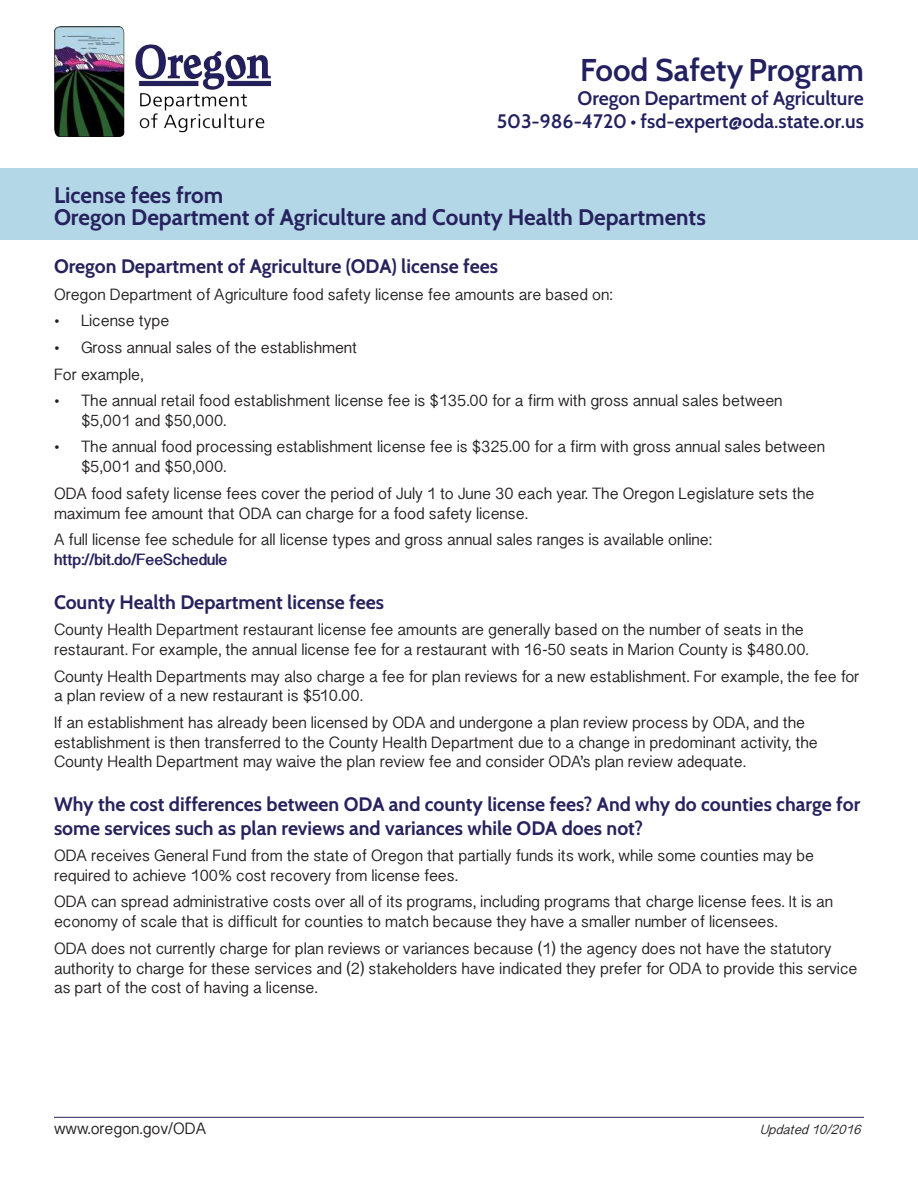
<style>
.page{position:relative;width:918px;height:1188px;background:#fff}
.page>*{position:absolute;margin:0;border:0;box-sizing:border-box;transform-origin:0 0}
.t1{font:600 31.5px "Cabin";color:#22205f}
.t2{font:700 22.5px/22.5px "Cabin";color:#26225d}
.t3{font:700 19.5px/23.4px "Cabin";color:#26225d}
.t4{font:600 19.5px/23.4px "Cabin";color:#22205f;text-align:right}
.t5{font:16.5px/19.8px "Gurmukhi Sangam MN";color:#231f20}
.t6{font:700 16.5px "Gurmukhi Sangam MN";color:#26225d}
.t7{font:italic 13.5px "Gurmukhi Sangam MN";color:#231f20}
</style>
<div class="page">
<div style="left:1px;top:169px;width:917px;height:71px;background:#b4d7e8"></div>
<img style="left:54px;top:27px;width:216px;height:110px">
<hr style="left:54px;top:1117px;width:810px;height:1px;background:#26225d">
<h1 class="t1" style="left:580px;top:51px;width:285px">Food Safety Program</h1>
<p class="t4" style="left:497px;top:86px;width:369px">Oregon Department of Agriculture<br>503-986-4720 • fsd-expert@oda.state.or.us</p>
<h2 class="t2" style="left:54px;top:184px;width:653px">License fees from<br>Oregon Department of Agriculture and County Health Departments</h2>
<p class="t3" style="left:54px;top:255px;width:446px">Oregon Department of Agriculture (ODA) license fees</p>
<p class="t5" style="left:54px;top:284px;width:560px">Oregon Department of Agriculture food safety license fee amounts are based on:</p>
<p class="t5" style="left:54px;top:311px;width:117px">• License type</p>
<p class="t5" style="left:54px;top:334px;width:305px;line-height:26.5px">• Gross annual sales of the establishment<br>For example,</p>
<p class="t5" style="left:81px;top:391px;width:703px;text-indent:-27px">• The annual retail food establishment license fee is $135.00 for a firm with gross annual sales between $5,001 and $50,000.</p>
<p class="t5" style="left:81px;top:437px;width:745px;text-indent:-27px">• The annual food processing establishment license fee is $325.00 for a firm with gross annual sales between $5,001 and $50,000.</p>
<p class="t5" style="left:54px;top:483px;width:762px">ODA food safety license fees cover the period of July 1 to June 30 each year. The Oregon Legislature sets the maximum fee amount that ODA can charge for a food safety license.</p>
<p class="t5" style="left:54px;top:530px;width:659px">A full license fee schedule for all license types and gross annual sales ranges is available online:</p>
<p class="t6" style="left:54px;top:552px;width:175px">http://bit.do/FeeSchedule</p>
<p class="t3" style="left:54px;top:590px;width:332px">County Health Department license fees</p>
<p class="t5" style="left:54px;top:620px;width:756px">County Health Department restaurant license fee amounts are generally based on the number of seats in the restaurant. For example, the annual license fee for a restaurant with 16-50 seats in Marion County is $480.00.</p>
<p class="t5" style="left:54px;top:666px;width:807px">County Health Departments may also charge a fee for plan reviews for a new establishment. For example, the fee for a plan review of a new restaurant is $510.00.</p>
<p class="t5" style="left:54px;top:712px;width:765px">If an establishment has already been licensed by ODA and undergone a plan review process by ODA, and the establishment is then transferred to the County Health Department due to a change in predominant activity, the<br>County Health Department may waive the plan review fee and consider ODA’s plan review adequate.</p>
<p class="t3" style="left:54px;top:793px;width:808px">Why the cost differences between ODA and county license fees? And why do counties charge for some services such as plan reviews and variances while ODA does not?</p>
<p class="t5" style="left:54px;top:845px;width:761px">ODA receives General Fund from the state of Oregon that partially funds its work, while some counties may be required to achieve 100% cost recovery from license fees.</p>
<p class="t5" style="left:54px;top:892px;width:781px">ODA can spread administrative costs over all of its programs, including programs that charge license fees. It is an economy of scale that is difficult for counties to match because they have a smaller number of licensees.</p>
<p class="t5" style="left:54px;top:938px;width:805px">ODA does not currently charge for plan reviews or variances because (1) the agency does not have the statutory authority to charge for these services and (2) stakeholders have indicated they prefer for ODA to provide this service as part of the cost of having a license.</p>
<p class="t5" style="left:54px;top:1118px;width:154px">www.oregon.gov/ODA</p>
<p class="t7" style="left:760px;top:1121px;width:107px">Updated10/2016</p>
</div>
